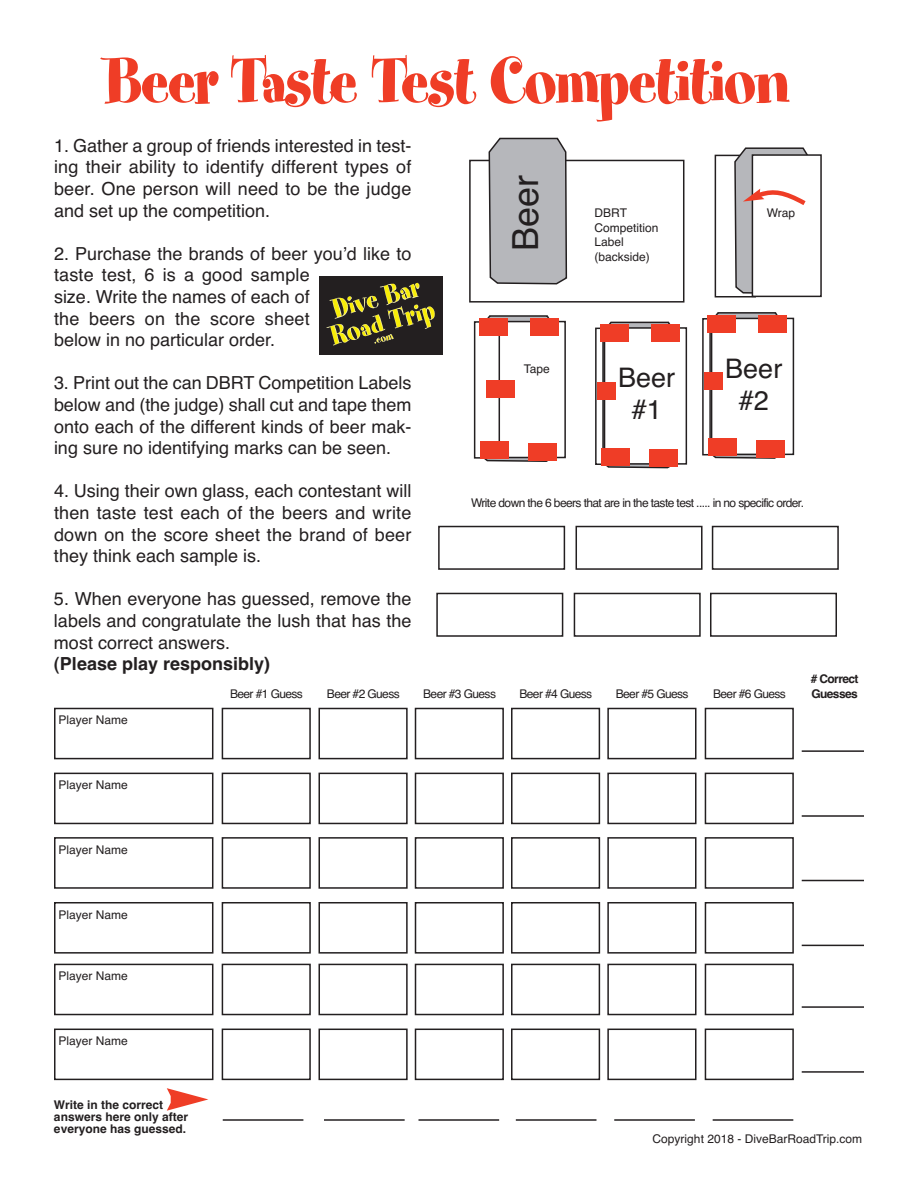
<style>
.page{position:relative;width:918px;height:1188px;background:#fff}
.page>*{position:absolute;margin:0;border:0;box-sizing:border-box;transform-origin:0 0}
.t1{font:72px "Spumoni LP";letter-spacing:-.025em;color:#ef3d26}
.t2{font:36px "Helvetica";color:#231f20}
.t3{font:27px/32.4px "Helvetica";color:#231f20;text-align:center}
.t4{font:18px/21.6px "Helvetica";color:#231f20;text-align:justify}
.t5{font:700 18px "Helvetica";color:#231f20}
.t6{font:12px/14.4px "Helvetica";color:#231f20}
.t7{font:12px "Helvetica";letter-spacing:-.05em;color:#231f20}
.t8{font:700 12px/12px "Helvetica";color:#231f20}
.t9{font:700 12px/14.4px "Helvetica";letter-spacing:-.05em;color:#231f20}
</style>
<div class="page">
<div style="left:715px;top:155px;width:41px;height:142px;border:2px solid #231f20"></div>
<div style="left:469px;top:160px;width:215px;height:143px;border:2px solid #231f20"></div>
<svg style="left:489px;top:138px;width:78px;height:146px;background:#afb0b3"></svg>
<div style="left:752px;top:154px;width:70px;height:143px;border:2px solid #231f20"></div>
<svg style="left:484px;top:315px;width:73px;height:147px"></svg>
<div style="left:497px;top:322px;width:68px;height:136px;background:#fff"></div>
<div style="left:496px;top:321px;width:70px;height:137px;border:2px solid #231f20"></div>
<div style="left:475px;top:322px;width:24px;height:136px;background:#fff"></div>
<div style="left:474px;top:321px;width:26px;height:138px;border:2px solid #231f20"></div>
<div style="left:486px;top:380px;width:28px;height:17px;background:#ef3d26"></div>
<div style="left:479px;top:318px;width:28px;height:18px;background:#ef3d26"></div>
<div style="left:530px;top:318px;width:28px;height:18px;background:#ef3d26"></div>
<div style="left:480px;top:441px;width:29px;height:18px;background:#ef3d26"></div>
<div style="left:528px;top:443px;width:28px;height:18px;background:#ef3d26"></div>
<svg style="left:601px;top:322px;width:77px;height:146px"></svg>
<div style="left:605px;top:328px;width:81px;height:136px;background:#fff"></div>
<div style="left:604px;top:327px;width:83px;height:138px;border:2px solid #231f20"></div>
<div style="left:595px;top:328px;width:9px;height:137px;border:2px solid #231f20"></div>
<div style="left:597px;top:382px;width:18px;height:18px;background:#ef3d26"></div>
<div style="left:600px;top:324px;width:29px;height:18px;background:#ef3d26"></div>
<div style="left:651px;top:324px;width:28px;height:18px;background:#ef3d26"></div>
<div style="left:602px;top:448px;width:28px;height:17px;background:#ef3d26"></div>
<div style="left:649px;top:450px;width:28px;height:17px;background:#ef3d26"></div>
<svg style="left:707px;top:312px;width:78px;height:147px"></svg>
<div style="left:712px;top:318px;width:81px;height:136px;background:#fff"></div>
<div style="left:711px;top:318px;width:83px;height:137px;border:2px solid #231f20"></div>
<div style="left:703px;top:319px;width:7px;height:136px;background:#fff"></div>
<div style="left:702px;top:318px;width:9px;height:137px;border:2px solid #231f20"></div>
<div style="left:704px;top:372px;width:19px;height:18px;background:#ef3d26"></div>
<div style="left:708px;top:315px;width:28px;height:18px;background:#ef3d26"></div>
<div style="left:758px;top:315px;width:29px;height:18px;background:#ef3d26"></div>
<div style="left:709px;top:438px;width:28px;height:18px;background:#ef3d26"></div>
<div style="left:756px;top:440px;width:28px;height:18px;background:#ef3d26"></div>
<svg style="left:734px;top:147px;width:79px;height:147px"></svg>
<div style="left:438px;top:526px;width:127px;height:44px;border:2px solid #231f20"></div>
<div style="left:54px;top:708px;width:159px;height:51px;border:2px solid #231f20"></div>
<div style="left:222px;top:708px;width:89px;height:51px;border:2px solid #231f20"></div>
<div style="left:576px;top:526px;width:127px;height:44px;border:2px solid #231f20"></div>
<div style="left:712px;top:526px;width:127px;height:44px;border:2px solid #231f20"></div>
<div style="left:436px;top:593px;width:127px;height:44px;border:2px solid #231f20"></div>
<div style="left:574px;top:593px;width:127px;height:44px;border:2px solid #231f20"></div>
<div style="left:710px;top:593px;width:127px;height:44px;border:2px solid #231f20"></div>
<div style="left:319px;top:708px;width:89px;height:51px;border:2px solid #231f20"></div>
<div style="left:415px;top:708px;width:89px;height:51px;border:2px solid #231f20"></div>
<div style="left:511px;top:708px;width:89px;height:51px;border:2px solid #231f20"></div>
<div style="left:607px;top:708px;width:90px;height:51px;border:2px solid #231f20"></div>
<div style="left:705px;top:708px;width:89px;height:51px;border:2px solid #231f20"></div>
<hr style="left:802px;top:750px;width:62px;height:2px;background:#231f20">
<div style="left:54px;top:773px;width:159px;height:51px;border:2px solid #231f20"></div>
<div style="left:222px;top:773px;width:89px;height:51px;border:2px solid #231f20"></div>
<div style="left:319px;top:773px;width:89px;height:51px;border:2px solid #231f20"></div>
<div style="left:415px;top:773px;width:89px;height:51px;border:2px solid #231f20"></div>
<div style="left:511px;top:773px;width:89px;height:51px;border:2px solid #231f20"></div>
<div style="left:607px;top:773px;width:90px;height:51px;border:2px solid #231f20"></div>
<div style="left:705px;top:773px;width:89px;height:51px;border:2px solid #231f20"></div>
<hr style="left:802px;top:815px;width:62px;height:2px;background:#231f20">
<div style="left:54px;top:837px;width:159px;height:52px;border:2px solid #231f20"></div>
<div style="left:222px;top:837px;width:89px;height:52px;border:2px solid #231f20"></div>
<div style="left:319px;top:837px;width:89px;height:52px;border:2px solid #231f20"></div>
<div style="left:415px;top:837px;width:89px;height:52px;border:2px solid #231f20"></div>
<div style="left:511px;top:837px;width:89px;height:52px;border:2px solid #231f20"></div>
<div style="left:607px;top:837px;width:90px;height:52px;border:2px solid #231f20"></div>
<div style="left:705px;top:837px;width:89px;height:52px;border:2px solid #231f20"></div>
<hr style="left:802px;top:880px;width:62px;height:1px;background:#231f20">
<hr style="left:223px;top:1119px;width:80px;height:2px;background:#231f20">
<hr style="left:324px;top:1119px;width:81px;height:2px;background:#231f20">
<hr style="left:418px;top:1119px;width:81px;height:2px;background:#231f20">
<hr style="left:516px;top:1119px;width:81px;height:2px;background:#231f20">
<hr style="left:614px;top:1119px;width:81px;height:2px;background:#231f20">
<hr style="left:713px;top:1119px;width:80px;height:2px;background:#231f20">
<div style="left:54px;top:902px;width:159px;height:52px;border:2px solid #231f20"></div>
<div style="left:222px;top:902px;width:89px;height:52px;border:2px solid #231f20"></div>
<div style="left:319px;top:902px;width:89px;height:52px;border:2px solid #231f20"></div>
<div style="left:415px;top:902px;width:89px;height:52px;border:2px solid #231f20"></div>
<div style="left:511px;top:902px;width:89px;height:52px;border:2px solid #231f20"></div>
<div style="left:607px;top:902px;width:90px;height:52px;border:2px solid #231f20"></div>
<div style="left:705px;top:902px;width:89px;height:52px;border:2px solid #231f20"></div>
<hr style="left:802px;top:945px;width:62px;height:1px;background:#231f20">
<div style="left:54px;top:964px;width:159px;height:51px;border:2px solid #231f20"></div>
<div style="left:222px;top:964px;width:89px;height:51px;border:2px solid #231f20"></div>
<div style="left:319px;top:964px;width:89px;height:51px;border:2px solid #231f20"></div>
<div style="left:415px;top:964px;width:89px;height:51px;border:2px solid #231f20"></div>
<div style="left:511px;top:964px;width:89px;height:51px;border:2px solid #231f20"></div>
<div style="left:607px;top:964px;width:90px;height:51px;border:2px solid #231f20"></div>
<div style="left:705px;top:964px;width:89px;height:51px;border:2px solid #231f20"></div>
<hr style="left:802px;top:1006px;width:62px;height:2px;background:#231f20">
<div style="left:54px;top:1029px;width:159px;height:51px;border:2px solid #231f20"></div>
<div style="left:222px;top:1029px;width:89px;height:51px;border:2px solid #231f20"></div>
<div style="left:319px;top:1029px;width:89px;height:51px;border:2px solid #231f20"></div>
<div style="left:415px;top:1029px;width:89px;height:51px;border:2px solid #231f20"></div>
<div style="left:511px;top:1029px;width:89px;height:51px;border:2px solid #231f20"></div>
<div style="left:607px;top:1029px;width:90px;height:51px;border:2px solid #231f20"></div>
<div style="left:705px;top:1029px;width:89px;height:51px;border:2px solid #231f20"></div>
<hr style="left:802px;top:1071px;width:62px;height:2px;background:#231f20">
<svg style="left:167px;top:1088px;width:41px;height:23px"></svg>
<svg style="left:319px;top:276px;width:124px;height:78px;background:#3c3723"></svg>
<img style="left:330px;top:283px;width:89px;height:36px">
<h1 class="t1" style="left:104px;top:56px;width:687px">Beer Taste Test Competition</h1>
<p class="t4" style="left:54px;top:135px;width:359px">1. Gather a group of friends interested in test&shy;ing their ability to identify different types of beer. One person will need to be the judge and set up the competition.</p>
<p class="t4" style="left:54px;top:243px;width:359px;text-align:left">2. Purchase the brands of beer youʼd like to taste test, 6 is a good sample<br>size. Write the names of each of<br>the beers on the score sheet<br>below in no particular order.</p>
<p class="t4" style="left:54px;top:372px;width:359px">3. Print out the can DBRT Competition Labels below and (the judge) shall cut and tape them onto each of the different kinds of beer mak&shy;ing sure no identifying marks can be seen.</p>
<p class="t4" style="left:54px;top:480px;width:359px">4. Using their own glass, each contestant will then taste test each of the beers and write down on the score sheet the brand of beer they think each sample is.</p>
<p class="t4" style="left:54px;top:588px;width:359px">5. When everyone has guessed, remove the labels and congratulate the lush that has the most correct answers.</p>
<p class="t5" style="left:54px;top:654px;width:218px">(Please play responsibly)</p>
<h2 class="t2" style="left:505px;top:251px;width:78px;rotate:-90deg">Beer</h2>
<p class="t6" style="left:595px;top:206px;width:66px">DBRT<br>Competition<br>Label (backside)</p>
<p class="t6" style="left:767px;top:206px;width:30px">Wrap</p>
<h3 class="t3" style="left:618px;top:362px;width:59px">Beer #1</h3>
<h3 class="t3" style="left:725px;top:352px;width:59px">Beer #2</h3>
<p class="t6" style="left:524px;top:361px;width:28px">Tape</p>
<p class="t7" style="left:471px;top:496px;width:335px">Write down the 6 beers that are in the taste test ..... in no specific order.</p>
<p class="t9" style="left:811px;top:672px;width:49px"># Correct<br>Guesses</p>
<p class="t7" style="left:230px;top:687px;width:74px">Beer #1 Guess</p>
<p class="t7" style="left:327px;top:687px;width:74px">Beer #2 Guess</p>
<p class="t7" style="left:423px;top:687px;width:74px">Beer #3 Guess</p>
<p class="t7" style="left:519px;top:687px;width:74px">Beer #4 Guess</p>
<p class="t7" style="left:616px;top:687px;width:74px">Beer #5 Guess</p>
<p class="t7" style="left:713px;top:687px;width:74px">Beer #6 Guess</p>
<p class="t6" style="left:58px;top:713px;width:71px">Player Name</p>
<p class="t6" style="left:58px;top:778px;width:71px">Player Name</p>
<p class="t6" style="left:58px;top:843px;width:71px">Player Name</p>
<p class="t6" style="left:58px;top:907px;width:71px">Player Name</p>
<p class="t6" style="left:58px;top:969px;width:71px">Player Name</p>
<p class="t6" style="left:58px;top:1034px;width:71px">Player Name</p>
<p class="t8" style="left:54px;top:1098px;width:136px">Write in the correct answers here only after everyone has guessed.</p>
<p class="t6" style="left:653px;top:1132px;width:211px">Copyright 2018 - DiveBarRoadTrip.com</p>
</div>
